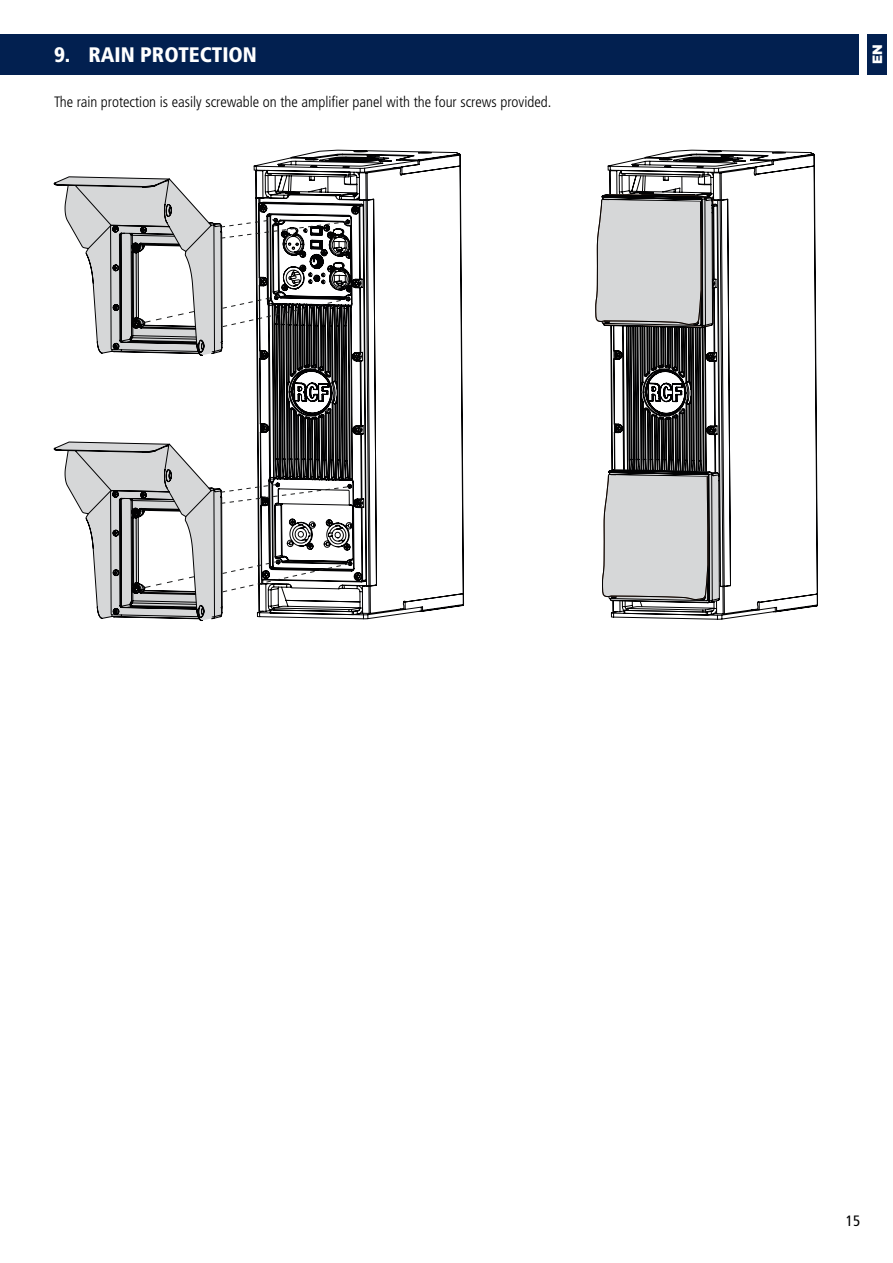
<style>
.page{position:relative;width:893px;height:1263px;background:#fff}
.page>*{position:absolute;margin:0;border:0;box-sizing:border-box;transform-origin:0 0}
.t1{font:900 condensed 21px "Frutiger LT Std";color:#fff}
.t2{font:300 condensed 15px "Frutiger LT Std";color:#000}
.t3{font:condensed 15px "Frutiger LT Std";color:#000}
.t4{font:900 13.5px "Gotham";color:#fff}
</style>
<div class="page">
<div style="left:0;top:34px;width:859px;height:41px;background:#022050"></div>
<div style="left:867px;top:34px;width:20px;height:41px;background:#022050"></div>
<svg style="left:253px;top:149px;width:211px;height:471px"></svg>
<svg style="left:55px;top:177px;width:295px;height:178px"></svg>
<svg style="left:110px;top:211px;width:112px;height:7px"></svg>
<svg style="left:54px;top:218px;width:169px;height:403px"></svg>
<svg style="left:55px;top:442px;width:295px;height:178px"></svg>
<svg style="left:721px;top:150px;width:97px;height:469px"></svg>
<svg style="left:607px;top:149px;width:114px;height:471px"></svg>
<svg style="left:595px;top:194px;width:119px;height:197px"></svg>
<svg style="left:608px;top:196px;width:112px;height:274px;background:#8f8f90"></svg>
<svg style="left:602px;top:470px;width:118px;height:150px;background:#bebebf"></svg>
<h1 class="t1" style="left:54px;top:42px;width:204px">9. RAIN PROTECTION</h1>
<p class="t4" style="left:868px;top:64px;width:21px;rotate:-90deg">EN</p>
<p class="t2" style="left:54px;top:94px;width:499px">The rain protection is easily screwable on the amplifier panel with the four screws provided.</p>
<p class="t3" style="left:846px;top:1211px;width:16px">15</p>
</div>
